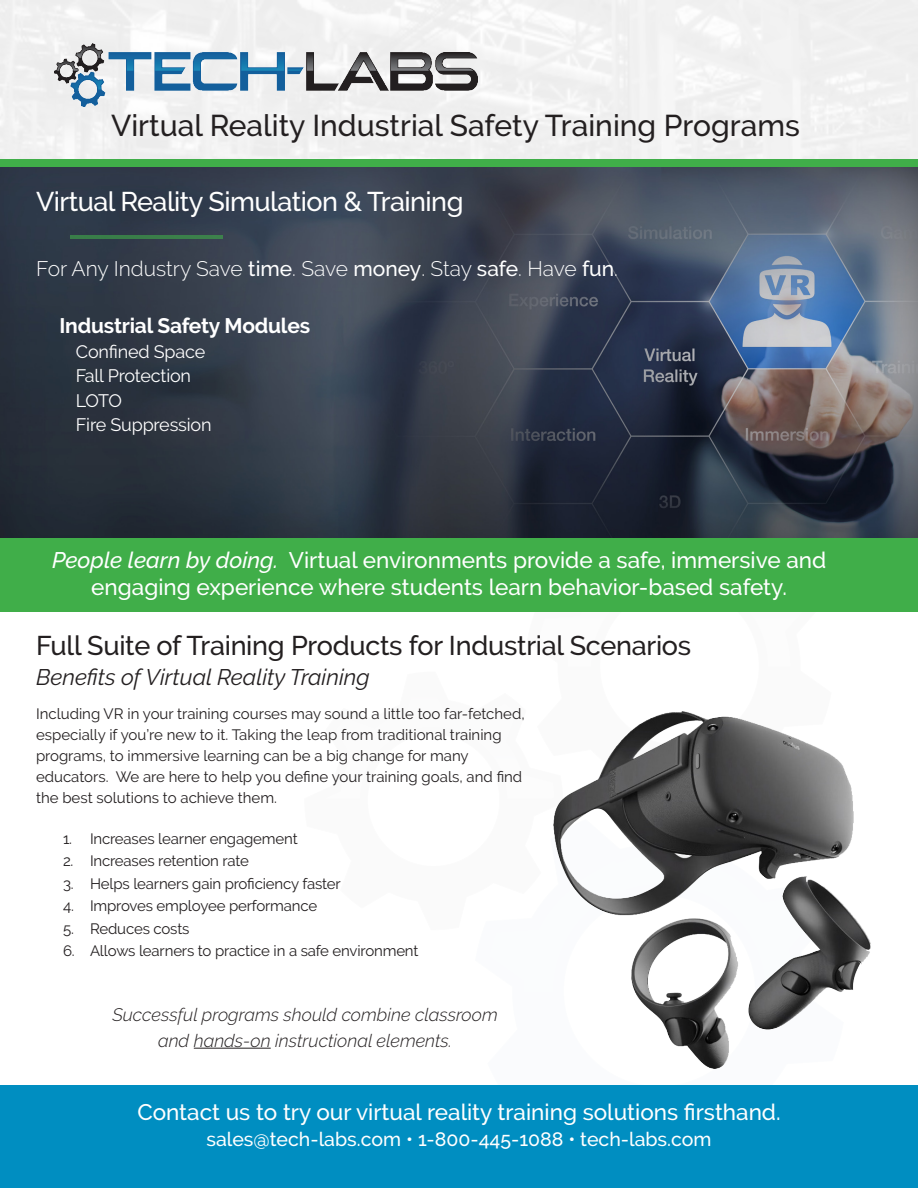
<style>
.page{position:relative;width:918px;height:1188px;background:#fff}
.page>*{position:absolute;margin:0;border:0;box-sizing:border-box;transform-origin:0 0}
.t1{font:500 30px "Raleway";color:#231f20}
.t2{font:500 27px "Raleway";letter-spacing:-.01em;color:#231f20}
.t3{font:500 27px "Raleway";letter-spacing:-.02em;color:#fff}
.t4{font:500 22.5px/27px "Raleway";color:#fff;text-align:center}
.t5{font:italic 22.5px "Raleway";color:#231f20}
.t6{font:300 21px "Raleway";color:#fff}
.t7{font:700 21px "Raleway";letter-spacing:-.01em;color:#fff}
.t8{font:500 19.5px "Raleway";color:#fff}
.t9{font:italic 300 18px/25.5px "Raleway";color:#231f20;text-align:center}
.t10{font:18px "Raleway";letter-spacing:-.01em;color:#fff}
.t11{font:15px/21px "Raleway";letter-spacing:-.005em;color:#231f20}
.s1{font-weight:500}
.s2{font-style:italic}
</style>
<div class="page">
<img style="left:0;top:0;width:918px;height:538px">
<img style="left:304px;top:514px;width:540px;height:555px">
<img style="left:54px;top:43px;width:423px;height:63px">
<div style="left:0;top:538px;width:918px;height:74px;background:#40ae49"></div>
<div style="left:0;top:1085px;width:918px;height:103px;background:#008ec1"></div>
<hr style="left:70px;top:235px;width:152px;height:3px;background:#40ae49">
<img style="left:554px;top:711px;width:317px;height:357px">
<hr style="left:194px;top:1048px;width:77px;height:1px;background:#231f20">
<div style="left:0;top:160px;width:917px;height:7px;background:#40ae49"></div>
<p class="t1" style="left:111px;top:108px;width:690px">Virtual Reality Industrial Safety Training Programs</p>
<p class="t3" style="left:36px;top:186px;width:429px">Virtual Reality Simulation &amp; Training</p>
<p class="t6" style="left:36px;top:256px;width:583px">For Any Industry Save <span class="s1">time</span>. Save <span class="s1">money</span>. Stay <span class="s1">safe</span>. Have <span class="s1">fun</span>.</p>
<p class="t7" style="left:59px;top:314px;width:252px">Industrial Safety Modules</p>
<p class="t10" style="left:76px;top:341px;width:131px">Confined Space</p>
<p class="t10" style="left:76px;top:365px;width:117px">Fall Protection</p>
<p class="t10" style="left:76px;top:390px;width:47px">LOTO</p>
<p class="t10" style="left:76px;top:415px;width:137px">Fire Suppression</p>
<p class="t4" style="left:52px;top:546px;width:776px"><span class="s2">People learn by doing.</span> Virtual environments provide a safe, immersive and engaging experience where students learn behavior-based safety.</p>
<p class="t2" style="left:36px;top:630px;width:657px">Full Suite of Training Products for Industrial Scenarios</p>
<p class="t5" style="left:36px;top:664px;width:335px">Benefits of Virtual Reality Training</p>
<p class="t11" style="left:36px;top:703px;width:490px">Including VR in your training courses may sound a little too far-fetched, especially if you’re new to it. Taking the leap from traditional training programs, to immersive learning can be a big change for many educators. We are here to help you define your training goals, and find the best solutions to achieve them.</p>
<p class="t11" style="left:63px;top:828px;width:236px">1. Increases learner engagement</p>
<p class="t11" style="left:63px;top:850px;width:187px">2. Increases retention rate</p>
<p class="t11" style="left:63px;top:873px;width:279px">3. Helps learners gain proficiency faster</p>
<p class="t11" style="left:63px;top:895px;width:256px">4. Improves employee performance</p>
<p class="t11" style="left:63px;top:918px;width:128px">5. Reduces costs</p>
<p class="t11" style="left:63px;top:940px;width:357px">6. Allows learners to practice in a safe environment</p>
<p class="t9" style="left:112px;top:1002px;width:387px">Successful programs should combine classroom and hands-on instructional elements.</p>
<p class="t4" style="left:137px;top:1099px;width:645px">Contact us to try our virtual reality training solutions firsthand.</p>
<p class="t8" style="left:206px;top:1128px;width:507px">sales@tech-labs.com • 1-800-445-1088 • tech-labs.com</p>
</div>
